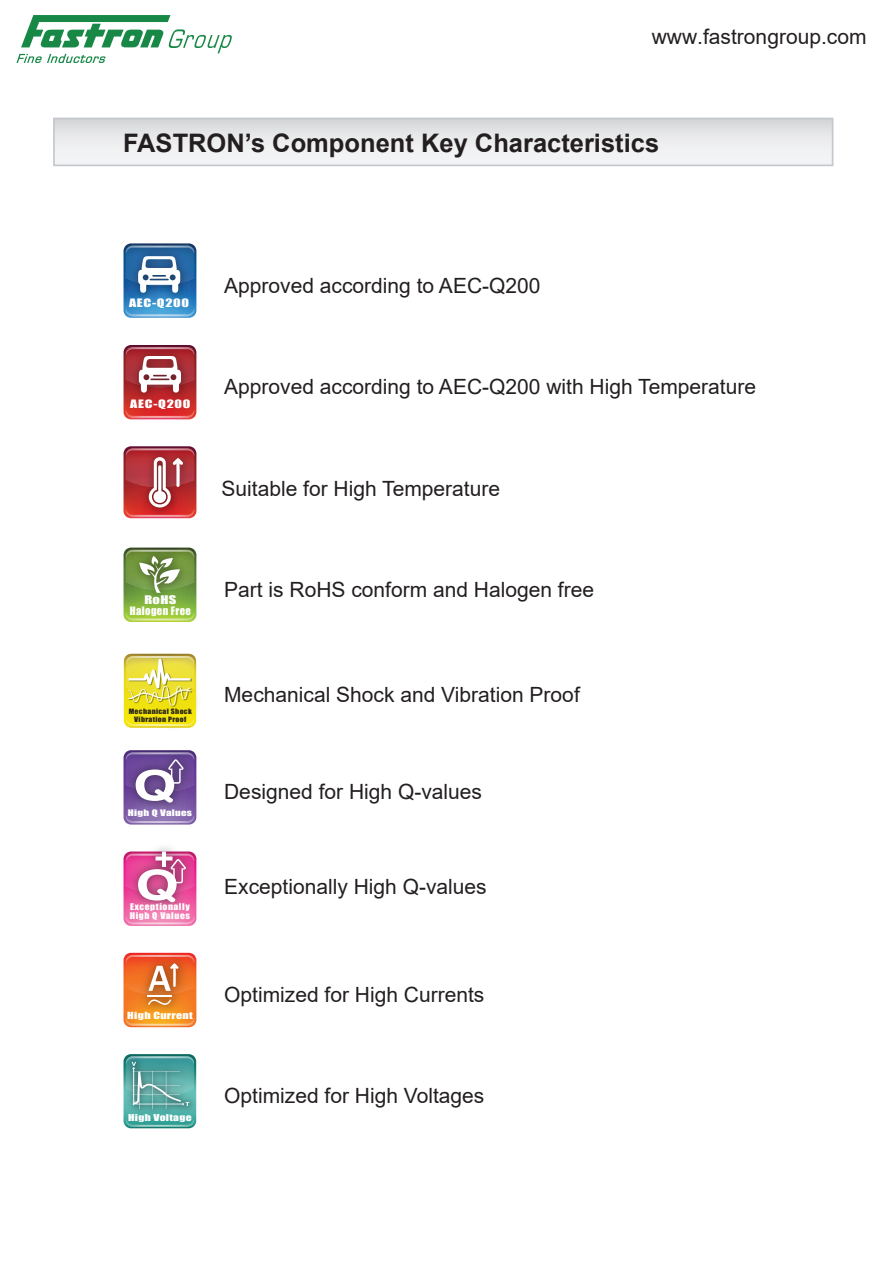
<style>
.page{position:relative;width:893px;height:1263px;background:#fff}
.page>*{position:absolute;margin:0;border:0;box-sizing:border-box;transform-origin:0 0}
.t1{font:700 25.5px "Arial";color:#231f20}
.t2{font:21px "Arial";color:#231f20}
.t3{font:10.95px "Impact";color:#fff;scale:1.33 1}
.t4{font:10.65px "Impact";letter-spacing:.05em;color:#fff;scale:1.33 1}
.t5{font:10.65px "Impact";letter-spacing:.05em;color:#fff}
.t6{font:9px "Impact";letter-spacing:.025em;color:#fff;scale:1.33 1}
.t7{font:8.7px "Impact";letter-spacing:.025em;color:#fff;scale:1.33 1}
.t8{font:8.4px/9.1px "Impact";letter-spacing:.06em;color:#fff;scale:1.13 1}
.t9{font:8.25px "Impact";letter-spacing:.025em;color:#fff;scale:1.33 1}
.t10{font:6.75px/8.2px "Impact";letter-spacing:.04em;color:#2c2818;text-align:center;scale:1.15 1}
</style>
<div class="page">
<svg style="left:56px;top:121px;width:774px;height:42px"></svg>
<div style="left:53px;top:118px;width:780px;height:48px;border:2px solid #c5c9cf"></div>
<svg style="left:16px;top:15px;width:216px;height:48px"></svg>
<img style="left:123px;top:1060px;width:1px;height:61px">
<img style="left:131px;top:1060px;width:66px;height:69px">
<svg style="left:124px;top:1060px;width:72px;height:68px;background:#5aaaa5"></svg>
<img style="left:123px;top:563px;width:74px;height:44px">
<svg style="left:124px;top:563px;width:72px;height:44px;background:#80a554"></svg>
<svg style="left:124px;top:776px;width:72px;height:21px"></svg>
<img style="left:123px;top:797px;width:74px;height:113px">
<svg style="left:124px;top:851px;width:72px;height:59px"></svg>
<img style="left:123px;top:1054px;width:73px;height:6px">
<img style="left:123px;top:910px;width:74px;height:118px">
<svg style="left:124px;top:953px;width:72px;height:74px;background:#ec8139"></svg>
<img style="left:123px;top:350px;width:74px;height:53px">
<svg style="left:124px;top:349px;width:72px;height:54px"></svg>
<img style="left:123px;top:607px;width:74px;height:169px">
<img style="left:123px;top:645px;width:74px;height:76px">
<svg style="left:124px;top:654px;width:72px;height:73px;background:#e8db40"></svg>
<img style="left:123px;top:249px;width:74px;height:100px">
<svg style="left:124px;top:243px;width:72px;height:75px;background:#518aba"></svg>
<img style="left:123px;top:403px;width:74px;height:160px">
<svg style="left:124px;top:446px;width:72px;height:72px;background:#be4d52"></svg>
<p class="t2" style="left:652px;top:23px;width:216px">www.fastrongroup.com</p>
<p class="t1" style="left:123px;top:125px;width:538px">FASTRON’s Component Key Characteristics</p>
<p class="t4" style="left:129px;top:295px;width:47px">AEC-Q200</p>
<p class="t4" style="left:130px;top:396px;width:47px">AEC-Q200</p>
<p class="t2" style="left:224px;top:271px;width:318px">Approved according to AEC-Q200</p>
<p class="t2" style="left:224px;top:372px;width:533px">Approved according to AEC-Q200 with High Temperature</p>
<p class="t2" style="left:221px;top:474px;width:280px">Suitable for High Temperature</p>
<p class="t3" style="left:144px;top:591px;width:26px">RoHS</p>
<p class="t5" style="left:130px;top:603px;width:63px">Halogen Free</p>
<p class="t10" style="left:129px;top:707px;width:56px">Mechanical Shock<br>Vibration Proof</p>
<p class="t9" style="left:128px;top:806px;width:50px">High Q Values</p>
<p class="t8" style="left:130px;top:902px;width:55px">Exceptionally<br>High Q Values</p>
<p class="t6" style="left:127px;top:1009px;width:51px">High Current</p>
<p class="t7" style="left:128px;top:1110px;width:49px">High Voltage</p>
<p class="t2" style="left:224px;top:575px;width:371px">Part is RoHS conform and Halogen free</p>
<p class="t2" style="left:224px;top:680px;width:357px">Mechanical Shock and Vibration Proof</p>
<p class="t2" style="left:224px;top:777px;width:259px">Designed for High Q-values</p>
<p class="t2" style="left:224px;top:872px;width:264px">Exceptionally High Q-values</p>
<p class="t2" style="left:224px;top:980px;width:262px">Optimized for High Currents</p>
<p class="t2" style="left:224px;top:1081px;width:262px">Optimized for High Voltages</p>
</div>
